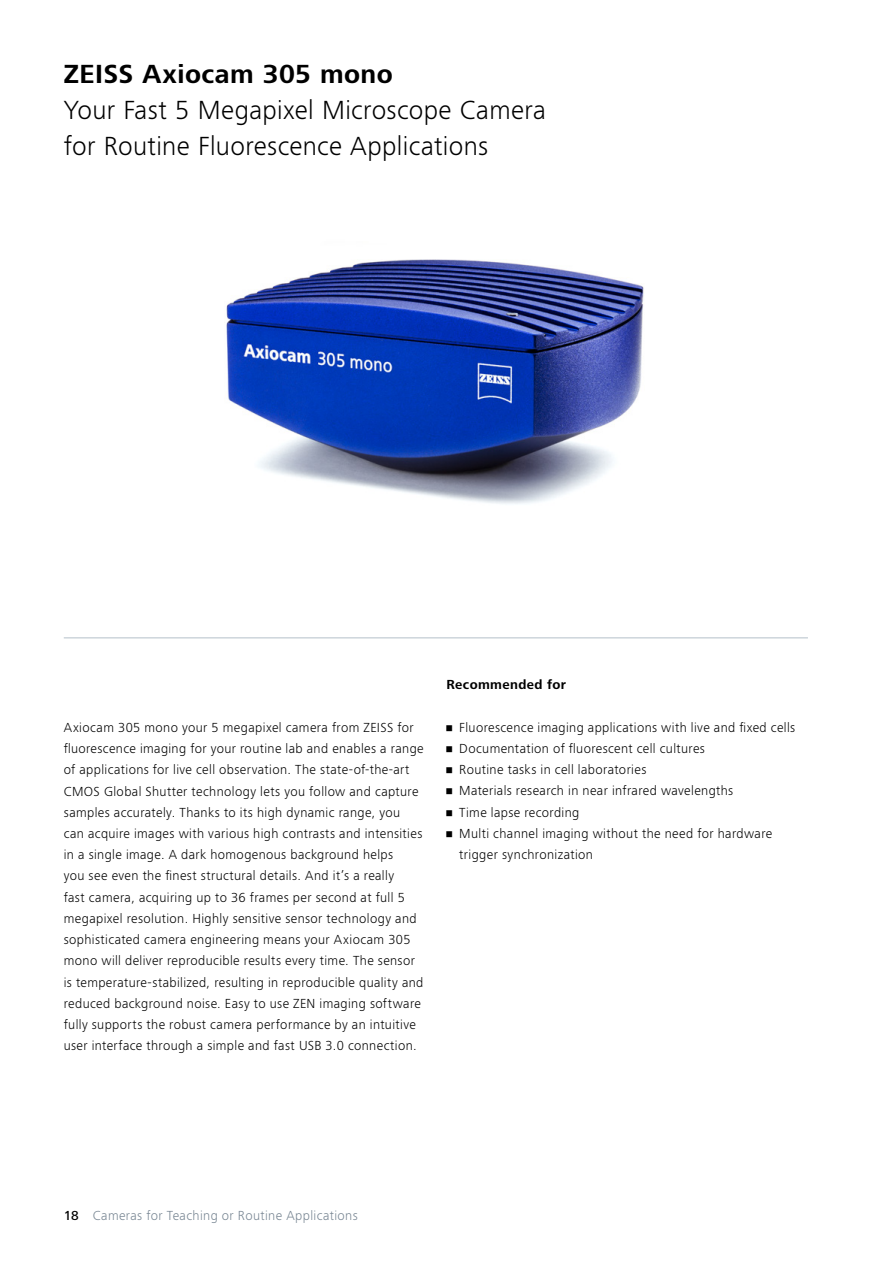
<style>
.page{position:relative;width:893px;height:1263px;background:#fff}
.page>*{position:absolute;margin:0;border:0;box-sizing:border-box;transform-origin:0 0}
.t1{font:300 27px/36px "ZEISS Frutiger Next W1 G";letter-spacing:.015em;color:#000}
.t2{font:700 27px "ZEISS Frutiger Next W1 G";letter-spacing:.015em;color:#000}
.t3{font:300 13.5px/21.1px "ZEISS Frutiger Next W1 G";letter-spacing:.03em;color:#000}
.t4{font:300 13.5px "ZEISS Frutiger Next W1 G";letter-spacing:.03em;color:#778592}
.t5{font:700 13.5px "ZEISS Frutiger Next W1 G";letter-spacing:.03em;color:#000}
.s1{font-weight:500;color:#000}
</style>
<div class="page">
<hr style="left:64px;top:637px;width:744px;height:1px;background:#b4c0ca">
<img style="left:226px;top:259px;width:418px;height:245px">
<h1 class="t2" style="left:64px;top:55px;width:331px">ZEISS Axiocam 305 mono</h1>
<h1 class="t1" style="left:64px;top:91px;width:484px">Your Fast 5 Megapixel Microscope Camera for Routine Fluorescence Applications</h1>
<p class="t3" style="left:64px;top:716px;width:361px">Axiocam 305 mono your 5 megapixel camera from ZEISS for fluorescence imaging for your routine lab and enables a range of applications for live cell observation. The state-of-the-art CMOS Global Shutter technology lets you follow and capture samples accurately. Thanks to its high dynamic range, you can acquire images with various high contrasts and intensities in a single image. A dark homogenous background helps<br>you see even the finest structural details. And it’s a really<br>fast camera, acquiring up to 36 frames per second at full 5 megapixel resolution. Highly sensitive sensor technology and sophisticated camera engineering means your Axiocam 305 mono will deliver reproducible results every time. The sensor is temperature-stabilized, resulting in reproducible quality and reduced background noise. Easy to use ZEN imaging software fully supports the robust camera performance by an intuitive user interface through a simple and fast USB 3.0 connection.</p>
<p class="t5" style="left:446px;top:675px;width:121px">Recommended for</p>
<p class="t3" style="left:446px;top:716px;width:350px">• Fluorescence imaging applications with live and fixed cells</p>
<p class="t3" style="left:446px;top:737px;width:260px">• Documentation of fluorescent cell cultures</p>
<p class="t3" style="left:446px;top:758px;width:201px">• Routine tasks in cell laboratories</p>
<p class="t3" style="left:446px;top:780px;width:288px">• Materials research in near infrared wavelengths</p>
<p class="t3" style="left:446px;top:801px;width:134px">• Time lapse recording</p>
<p class="t3" style="left:459px;top:822px;width:315px;text-indent:-13px">• Multi channel imaging without the need for hardware trigger synchronization</p>
<p class="t4" style="left:64px;top:1206px;width:295px"><span class="s1">18</span> Cameras for Teaching or Routine Applications</p>
</div>
